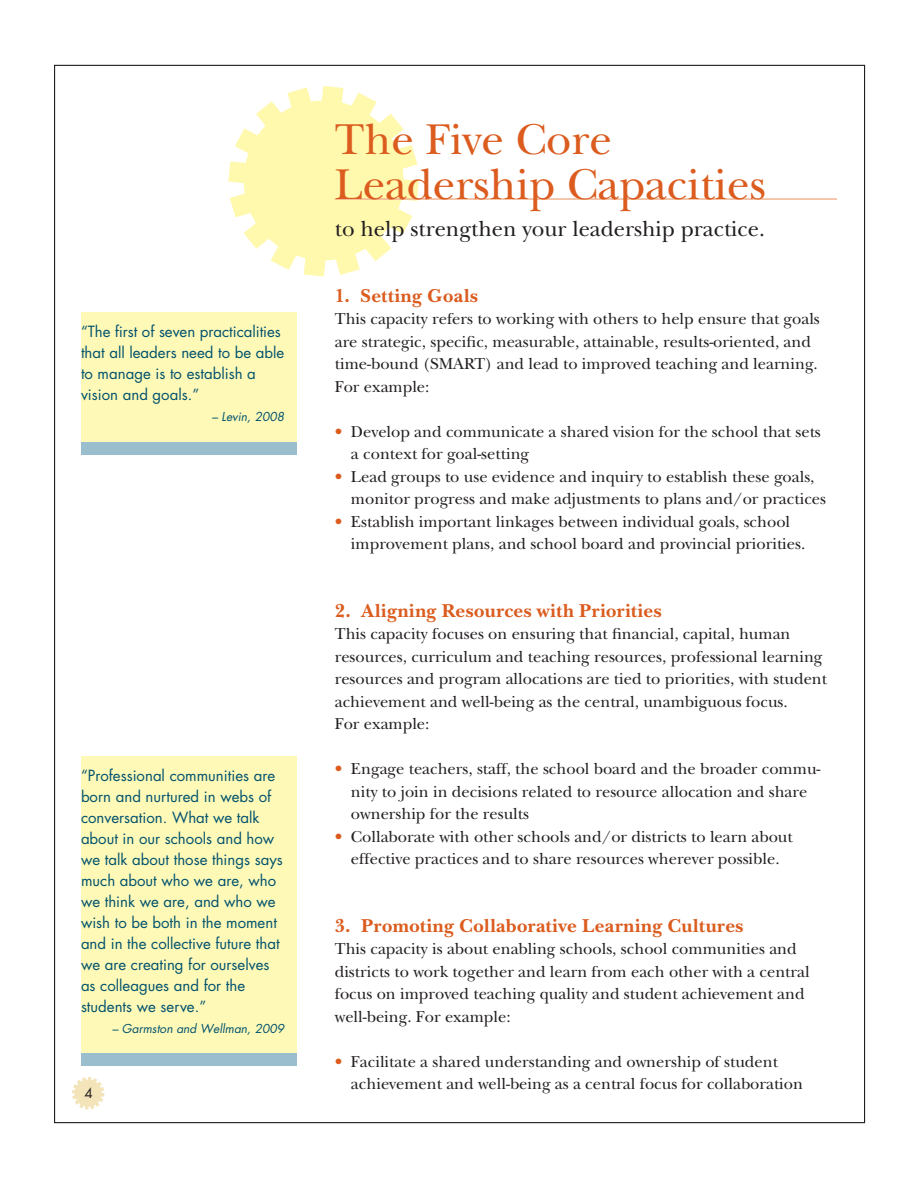
<style>
.page{position:relative;width:918px;height:1188px;background:#fff}
.page>*{position:absolute;margin:0;border:0;box-sizing:border-box;transform-origin:0 0}
.t1{font:45px/45px "New Baskerville";color:#db5c1e}
.t2{font:22.5px "New Baskerville";color:#231f20}
.t3{font:700 19.5px "New Baskerville";letter-spacing:.02em;color:#db5c1e}
.t4{font:16.5px/22.5px "New Baskerville";color:#231f20}
.t5{font:15px/21px "Futura";color:#00526d}
.t6{font:13.5px "Futura";color:#231f20}
.t7{font:italic 12px "Futura";color:#00526d}
.s1{color:#db5c1e}
</style>
<div class="page">
<svg style="left:228px;top:86px;width:191px;height:191px"></svg>
<hr style="left:335px;top:198px;width:502px;height:2px;background:#f0b591">
<div style="left:81px;top:312px;width:216px;height:134px;background:#fff9b8"></div>
<div style="left:81px;top:442px;width:216px;height:12px;background:#9bbecf"></div>
<div style="left:81px;top:756px;width:216px;height:303px;background:#fff9b8"></div>
<div style="left:81px;top:1054px;width:216px;height:12px;background:#9bbecf"></div>
<svg style="left:72px;top:1077px;width:32px;height:32px"></svg>
<p class="t5" style="left:81px;top:321px;width:205px">“The first of seven practicalities that all leaders need to be able to manage is to establish a vision and goals.”</p>
<p class="t7" style="left:212px;top:409px;width:74px">– Levin, 2008</p>
<p class="t5" style="left:81px;top:765px;width:203px">“Professional communities are born and nurtured in webs of conversation. What we talk about in our schools and how we talk about those things says much about who we are, who we think we are, and who we wish to be both in the moment and in the collective future that we are creating for ourselves as colleagues and for the students we serve.”</p>
<p class="t7" style="left:112px;top:1021px;width:174px">– Garmston and Wellman, 2009</p>
<p class="t6" style="left:84px;top:1084px;width:10px">4</p>
<h1 class="t1" style="left:335px;top:117px;width:433px">The Five Core<br>Leadership Capacities</h1>
<h2 class="t2" style="left:335px;top:216px;width:432px">to help strengthen your leadership practice.</h2>
<p class="t3" style="left:335px;top:284px;width:145px">1. Setting Goals</p>
<p class="t4" style="left:335px;top:308px;width:487px">This capacity refers to working with others to help ensure that goals are strategic, specific, measurable, attainable, results-oriented, and time-bound (SMART) and lead to improved teaching and learning.<br>For example:</p>
<p class="t4" style="left:351px;top:420px;width:471px;text-indent:-16px"><span class="s1">•</span> Develop and communicate a shared vision for the school that sets a context for goal-setting</p>
<p class="t4" style="left:351px;top:465px;width:477px;text-indent:-16px"><span class="s1">•</span> Lead groups to use evidence and inquiry to establish these goals, monitor progress and make adjustments to plans and/or practices</p>
<p class="t4" style="left:351px;top:510px;width:456px;text-indent:-16px"><span class="s1">•</span> Establish important linkages between individual goals, school improvement plans, and school board and provincial priorities.</p>
<p class="t3" style="left:335px;top:599px;width:328px">2. Aligning Resources with Priorities</p>
<p class="t4" style="left:335px;top:623px;width:494px">This capacity focuses on ensuring that financial, capital, human resources, curriculum and teaching resources, professional learning resources and program allocations are tied to priorities, with student achievement and well-being as the central, unambiguous focus.<br>For example:</p>
<p class="t4" style="left:351px;top:758px;width:471px;text-indent:-16px"><span class="s1">•</span> Engage teachers, staff, the school board and the broader commu&shy;nity to join in decisions related to resource allocation and share ownership for the results</p>
<p class="t4" style="left:335px;top:825px;width:460px;text-align:center"><span class="s1">•</span> Collaborate with other schools and/or districts to learn about effective practices and to share resources wherever possible.</p>
<p class="t3" style="left:335px;top:914px;width:410px">3. Promoting Collaborative Learning Cultures</p>
<p class="t4" style="left:335px;top:938px;width:476px">This capacity is about enabling schools, school communities and districts to work together and learn from each other with a central focus on improved teaching quality and student achievement and well-being. For example:</p>
<p class="t4" style="left:351px;top:1050px;width:454px;text-indent:-16px"><span class="s1">•</span> Facilitate a shared understanding and ownership of student achievement and well-being as a central focus for collaboration</p>
</div>
